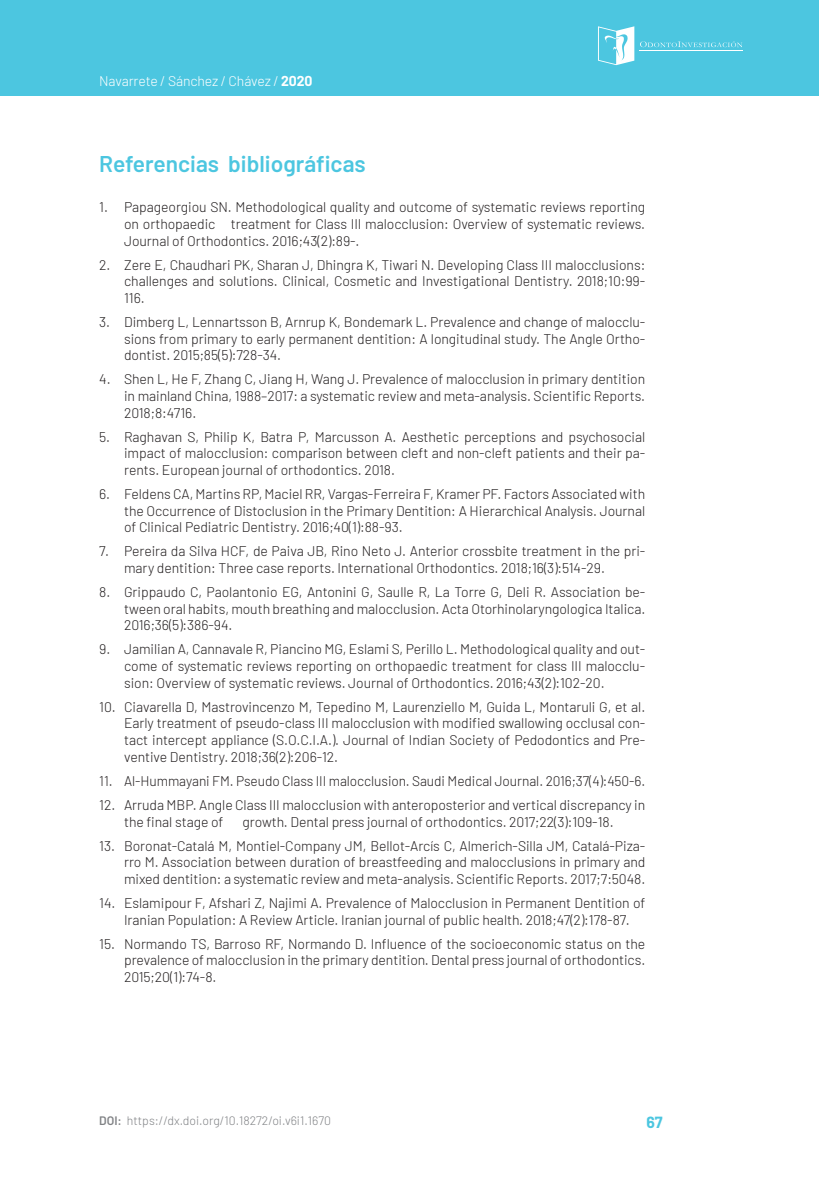
<style>
.page{position:relative;width:819px;height:1191px;background:#fff}
.page>*{position:absolute;margin:0;border:0;box-sizing:border-box;transform-origin:0 0}
.titulos{font:600 22.75px "Barlow";color:#4cc6e0}
.t1{font:700 15.75px "Barlow";color:#4cc6e0}
.bilbiografia{font:300 14px/16.6px "Barlow";letter-spacing:-.005em;color:#231f20;text-align:justify}
.t2{font:300 14px "Barlow";letter-spacing:-.01em;color:#fff}
.t3{font:300 12.25px "Barlow";color:#808285}
.s1{font-weight:700}
.s2{font-weight:600}
</style>
<div class="page">
<div style="left:0;top:0;width:819px;height:96px;background:#4cc6e0"></div>
<svg style="left:640px;top:41px;width:102px;height:6px"></svg>
<hr style="left:639px;top:50px;width:104px;height:1px;background:#fff">
<svg style="left:598px;top:26px;width:36px;height:39px"></svg>
<p class="t2" style="left:99px;top:71px;width:215px">Navarrete / Sánchez / Chávez / <span class="s1">2020</span></p>
<p class="titulos" style="left:99px;top:147px;width:268px">Referencias bibliográficas</p>
<p class="bilbiografia" style="left:124px;top:198px;width:522px;text-indent:-25px">1. Papageorgiou SN. Methodological quality and outcome of systematic reviews reporting on orthopaedic treatment for Class III malocclusion: Overview of systematic reviews.<br>Journal of Orthodontics. 2016;43(2):89-.</p>
<p class="bilbiografia" style="left:124px;top:255px;width:522px;text-indent:-25px">2. Zere E, Chaudhari PK, Sharan J, Dhingra K, Tiwari N. Developing Class III malocclusions: challenges and solutions. Clinical, Cosmetic and Investigational Dentistry. 2018;10:99- 116.</p>
<p class="bilbiografia" style="left:124px;top:313px;width:522px;text-indent:-25px">3. Dimberg L, Lennartsson B, Arnrup K, Bondemark L. Prevalence and change of malocclu&shy;sions from primary to early permanent dentition: A longitudinal study. The Angle Ortho&shy;dontist. 2015;85(5):728-34.</p>
<p class="bilbiografia" style="left:124px;top:370px;width:522px;text-indent:-25px">4. Shen L, He F, Zhang C, Jiang H, Wang J. Prevalence of malocclusion in primary dentition in mainland China, 1988–2017: a systematic review and meta-analysis. Scientific Reports.<br>2018;8:4716.</p>
<p class="bilbiografia" style="left:124px;top:427px;width:522px;text-indent:-25px">5. Raghavan S, Philip K, Batra P, Marcusson A. Aesthetic perceptions and psychosocial impact of malocclusion: comparison between cleft and non-cleft patients and their pa&shy;rents. European journal of orthodontics. 2018.</p>
<p class="bilbiografia" style="left:124px;top:485px;width:522px;text-indent:-25px">6. Feldens CA, Martins RP, Maciel RR, Vargas-Ferreira F, Kramer PF. Factors Associated with the Occurrence of Distoclusion in the Primary Dentition: A Hierarchical Analysis. Journal of Clinical Pediatric Dentistry. 2016;40(1):88-93.</p>
<p class="bilbiografia" style="left:124px;top:542px;width:522px;text-indent:-25px">7. Pereira da Silva HCF, de Paiva JB, Rino Neto J. Anterior crossbite treatment in the pri&shy;mary dentition: Three case reports. International Orthodontics. 2018;16(3):514-29.</p>
<p class="bilbiografia" style="left:124px;top:583px;width:522px;text-indent:-25px">8. Grippaudo C, Paolantonio EG, Antonini G, Saulle R, La Torre G, Deli R. Association be&shy;tween oral habits, mouth breathing and malocclusion. Acta Otorhinolaryngologica Italica.<br>2016;36(5):386-94.</p>
<p class="bilbiografia" style="left:124px;top:640px;width:522px;text-indent:-25px">9. Jamilian A, Cannavale R, Piancino MG, Eslami S, Perillo L. Methodological quality and out&shy;come of systematic reviews reporting on orthopaedic treatment for class III malocclu&shy;sion: Overview of systematic reviews. Journal of Orthodontics. 2016;43(2):102-20.</p>
<p class="bilbiografia" style="left:124px;top:697px;width:522px;text-indent:-25px">10. Ciavarella D, Mastrovincenzo M, Tepedino M, Laurenziello M, Guida L, Montaruli G, et al.<br>Early treatment of pseudo-class III malocclusion with modified swallowing occlusal con&shy;tact intercept appliance (S.O.C.I.A.). Journal of Indian Society of Pedodontics and Pre&shy;ventive Dentistry. 2018;36(2):206-12.</p>
<p class="bilbiografia" style="left:99px;top:771px;width:547px">11. Al-Hummayani FM. Pseudo Class III malocclusion. Saudi Medical Journal. 2016;37(4):450-6.</p>
<p class="bilbiografia" style="left:124px;top:795px;width:522px;text-indent:-25px">12. Arruda MBP. Angle Class III malocclusion with anteroposterior and vertical discrepancy in the final stage of</p>
<p class="bilbiografia" style="left:242px;top:812px;width:372px">growth. Dental press journal of orthodontics. 2017;22(3):109-18.</p>
<p class="bilbiografia" style="left:124px;top:836px;width:522px;text-indent:-25px">13. Boronat-Catalá M, Montiel-Company JM, Bellot-Arcís C, Almerich-Silla JM, Catalá-Piza&shy;rro M. Association between duration of breastfeeding and malocclusions in primary and mixed dentition: a systematic review and meta-analysis. Scientific Reports. 2017;7:5048.</p>
<p class="bilbiografia" style="left:124px;top:893px;width:522px;text-indent:-25px">14. Eslamipour F, Afshari Z, Najimi A. Prevalence of Malocclusion in Permanent Dentition of<br>Iranian Population: A Review Article. Iranian journal of public health. 2018;47(2):178-87.</p>
<p class="bilbiografia" style="left:124px;top:934px;width:522px;text-indent:-25px">15. Normando TS, Barroso RF, Normando D. Influence of the socioeconomic status on the prevalence of malocclusion in the primary dentition. Dental press journal of orthodontics.<br>2015;20(1):74-8.</p>
<p class="t3" style="left:99px;top:1111px;width:233px"><span class="s2">DOI:</span> https://dx.doi.org/10.18272/oi.v6i1.1670</p>
<p class="t1" style="left:646px;top:1110px;width:18px">67</p>
</div>
